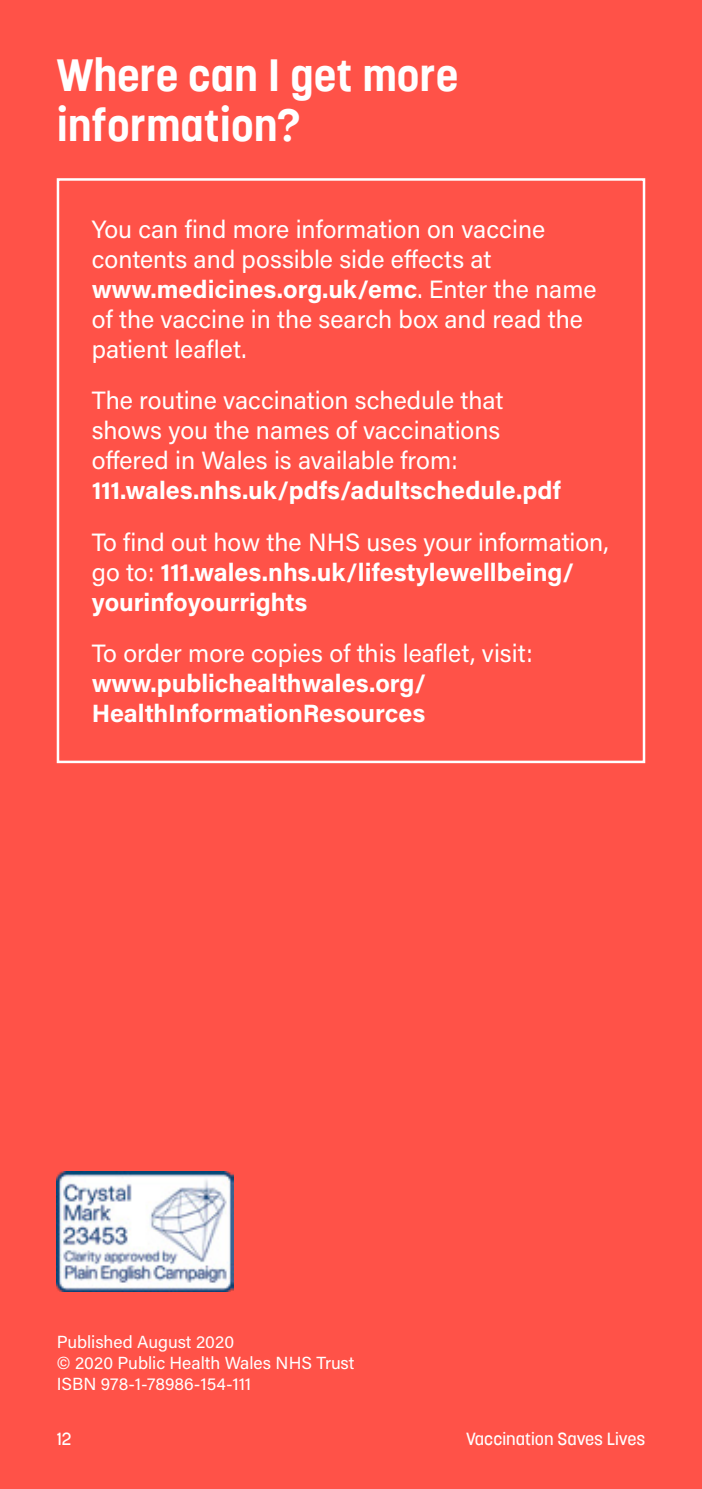
<style>
.page{position:relative;width:702px;height:1489px;background:#fff}
.page>*{position:absolute;margin:0;border:0;box-sizing:border-box;transform-origin:0 0}
.t1{font:700 45px/50px "Korolev W01";color:#fff}
.t2{font:25px/30px "Acumin Pro";color:#fff}
.t3{font:700 25px/30px "Acumin Pro";color:#fff}
.t4{font:17.5px "Acumin Pro";color:#fff}
.t5{font:500 17.5px "Korolev W01";color:#fff}
.s1{font-weight:700}
.s2{font-weight:400}
</style>
<div class="page">
<div style="left:0;top:0;width:702px;height:1488px;background:#ff5248"></div>
<div style="left:57px;top:178px;width:588px;height:585px;border:2px solid #fff"></div>
<img style="left:57px;top:1171px;width:177px;height:120px">
<p class="t1" style="left:57px;top:49px;width:403px">Where can I get more information?</p>
<p class="t2" style="left:92px;top:213px;width:506px">You can find more information on vaccine contents and possible side effects at <span class="s1">www.medicines.org.uk/emc</span>. Enter the name of the vaccine in the search box and read the patient leaflet.</p>
<p class="t2" style="left:92px;top:384px;width:470px">The routine vaccination schedule that shows you the names of vaccinations offered in Wales is available from:<br><span class="s1">111.wales.nhs.uk/pdfs/adultschedule.pdf</span></p>
<p class="t3" style="left:92px;top:526px;width:518px"><span class="s2">To find out how the NHS uses your information, go to:</span> 111.wales.nhs.uk/lifestylewellbeing/ yourinfoyourrights</p>
<p class="t3" style="left:92px;top:637px;width:442px"><span class="s2">To order more copies of this leaflet, visit: </span>www.publichealthwales.org/<br>HealthInformationResources</p>
<p class="t4" style="left:57px;top:1329px;width:179px">Published August 2020</p>
<p class="t4" style="left:57px;top:1350px;width:299px">© 2020 Public Health Wales NHS Trust</p>
<p class="t4" style="left:57px;top:1371px;width:196px">ISBN 978-1-78986-154-111</p>
<p class="t5" style="left:57px;top:1428px;width:16px">12</p>
<p class="t5" style="left:466px;top:1428px;width:181px">Vaccination Saves Lives</p>
</div>
